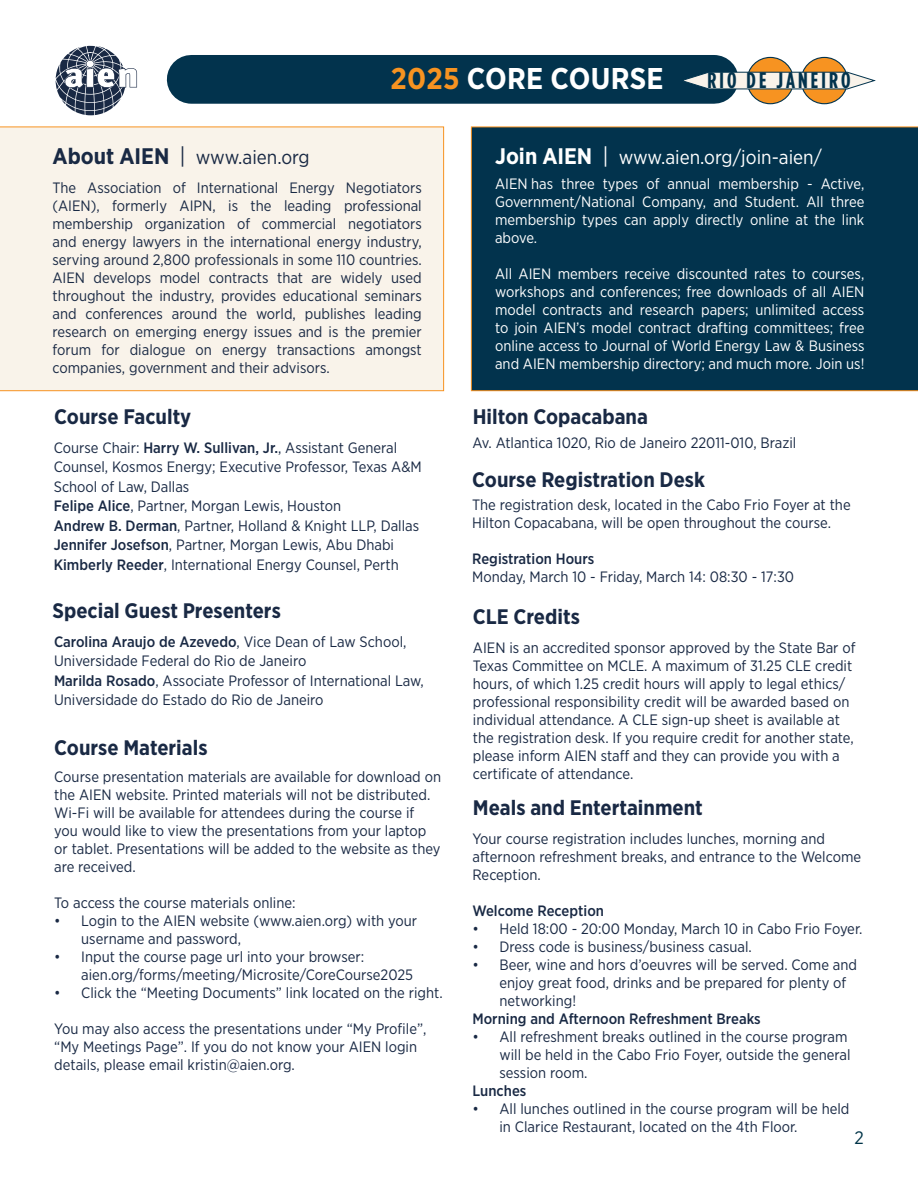
<style>
.page{position:relative;width:918px;height:1188px;background:#fff}
.page>*{position:absolute;margin:0;border:0;box-sizing:border-box;transform-origin:0 0}
.Paragraph_Style_3{font:700 30px "Gotham Narrow";letter-spacing:.01em;color:#fff}
.Paragraph_Style_3-2{font:700 22.5px "Gotham Condensed";letter-spacing:.14em;color:#02334d}
.t1{font:700 21px "Gotham Narrow";color:#192944}
.t2{font:19.5px "Gotham Narrow";color:#fff}
.t3{font:19.5px "Gotham Narrow";color:#192944}
.Paragraph_Style_3-3{font:18px "Gotham Narrow";color:#003448}
.Paragraph_Style_1{font:15px/18px "Gotham Narrow";color:#192944}
.t4{font:15px/18px "Gotham Narrow";color:#fff;text-align:justify}
.t5{font:500 15px "Gotham Narrow";color:#192944}
.s1{font-weight:700;font-size:22.5px}
.s2{font-size:22.5px}
.s3{color:#f79321}
.s4{font-weight:500}
</style>
<div class="page">
<div style="left:191px;top:55px;width:523px;height:49px;background:#02334d"></div>
<svg style="left:747px;top:57px;width:46px;height:47px"></svg>
<div style="left:747px;top:57px;width:47px;height:47px;border:1px solid #02334d;border-radius:50%"></div>
<svg style="left:801px;top:57px;width:47px;height:47px"></svg>
<div style="left:801px;top:57px;width:47px;height:47px;border:1px solid #02334d;border-radius:50%"></div>
<svg style="left:56px;top:46px;width:81px;height:69px"></svg>
<svg style="left:684px;top:72px;width:192px;height:17px;background:#d6d8d5"></svg>
<div style="left:0;top:127px;width:444px;height:264px;background:#f9f3ea"></div>
<div style="left:471px;top:127px;width:447px;height:264px;background:#02334d"></div>
<p class="t3" style="left:53px;top:145px;width:259px"><span class="s1">About AIEN</span> <span class="s2">|</span> www.aien.org</p>
<p class="Paragraph_Style_3" style="left:391px;top:60px;width:275px"><span class="s3">2025</span> CORE COURSE</p>
<p class="Paragraph_Style_3-2" style="left:707px;top:68px;width:145px">RIO DE JANEIRO</p>
<p class="t2" style="left:495px;top:145px;width:329px"><span class="s1">Join AIEN</span> <span class="s2">|</span> www.aien.org/join-aien/</p>
<p class="Paragraph_Style_1" style="left:52px;top:178px;width:371px;text-align:justify">The Association of International Energy Negotiators (AIEN), formerly AIPN, is the leading professional membership organization of commercial negotiators and energy lawyers in the international energy industry, serving around 2,800 professionals in some 110 countries.<br>AIEN develops model contracts that are widely used throughout the industry, provides educational seminars and conferences around the world, publishes leading research on emerging energy issues and is the premier forum for dialogue on energy transactions amongst companies, government and their advisors.</p>
<p class="t4" style="left:495px;top:175px;width:371px">AIEN has three types of annual membership - Active, Government/National Company, and Student. All three membership types can apply directly online at the link above.</p>
<p class="t4" style="left:495px;top:265px;width:371px">All AIEN members receive discounted rates to courses, workshops and conferences; free downloads of all AIEN model contracts and research papers; unlimited access to join AIEN’s model contract drafting committees; free online access to Journal of World Energy Law &amp; Business and AIEN membership directory; and much more. Join us!</p>
<p class="t1" style="left:54px;top:403px;width:139px">Course Faculty</p>
<p class="t1" style="left:473px;top:403px;width:177px">Hilton Copacabana</p>
<p class="Paragraph_Style_1" style="left:54px;top:437px;width:369px;line-height:19.5px">Course Chair: <span class="s4">Harry W. Sullivan, Jr.</span>, Assistant General<br>Counsel, Kosmos Energy; Executive Professor, Texas A&amp;M<br>School of Law, Dallas</p>
<p class="Paragraph_Style_1" style="left:54px;top:497px;width:289px"><span class="s4">Felipe Alice</span>, Partner, Morgan Lewis, Houston</p>
<p class="Paragraph_Style_1" style="left:54px;top:516px;width:367px"><span class="s4">Andrew B. Derman</span>, Partner, Holland &amp; Knight LLP, Dallas</p>
<p class="Paragraph_Style_1" style="left:54px;top:536px;width:342px"><span class="s4">Jennifer Josefson</span>, Partner, Morgan Lewis, Abu Dhabi</p>
<p class="Paragraph_Style_1" style="left:54px;top:555px;width:346px"><span class="s4">Kimberly Reeder</span>, International Energy Counsel, Perth</p>
<p class="t1" style="left:53px;top:597px;width:230px">Special Guest Presenters</p>
<p class="Paragraph_Style_1" style="left:54px;top:631px;width:354px;line-height:19.5px"><span class="s4">Carolina Araujo de Azevedo</span>, Vice Dean of Law School,<br>Universidade Federal do Rio de Janeiro</p>
<p class="Paragraph_Style_1" style="left:54px;top:670px;width:371px;line-height:19.5px"><span class="s4">Marilda Rosado</span>, Associate Professor of International Law,<br>Universidade do Estado do Rio de Janeiro</p>
<p class="t1" style="left:54px;top:734px;width:155px">Course Materials</p>
<p class="Paragraph_Style_1" style="left:54px;top:768px;width:388px">Course presentation materials are available for download on the AIEN website. Printed materials will not be distributed.<br>Wi-Fi will be available for attendees during the course if you would like to view the presentations from your laptop or tablet. Presentations will be added to the website as they are received.</p>
<p class="Paragraph_Style_1" style="left:54px;top:894px;width:243px">To access the course materials online:</p>
<p class="Paragraph_Style_1" style="left:81px;top:912px;width:337px;text-indent:-27px">• Login to the AIEN website (www.aien.org) with your username and password,</p>
<p class="Paragraph_Style_1" style="left:54px;top:948px;width:311px">• Input the course page url into your browser:</p>
<p class="Paragraph_Style_1" style="left:81px;top:966px;width:333px">aien.org/forms/meeting/Microsite/CoreCourse2025</p>
<p class="Paragraph_Style_1" style="left:54px;top:984px;width:390px">• Click the “Meeting Documents” link located on the right.</p>
<p class="Paragraph_Style_1" style="left:54px;top:1020px;width:374px">You may also access the presentations under “My Profile”, “My Meetings Page”. If you do not know your AIEN login details, please email kristin@aien.org.</p>
<p class="Paragraph_Style_1" style="left:472px;top:434px;width:325px">Av. Atlantica 1020, Rio de Janeiro 22011-010, Brazil</p>
<p class="t1" style="left:472px;top:466px;width:234px">Course Registration Desk</p>
<p class="Paragraph_Style_1" style="left:472px;top:495px;width:380px">The registration desk, located in the Cabo Frio Foyer at the<br>Hilton Copacabana, will be open throughout the course.</p>
<p class="t5" style="left:472px;top:549px;width:124px">Registration Hours</p>
<p class="Paragraph_Style_1" style="left:472px;top:567px;width:323px">Monday, March 10 - Friday, March 14: 08:30 - 17:30</p>
<p class="t1" style="left:473px;top:603px;width:108px">CLE Credits</p>
<p class="Paragraph_Style_1" style="left:473px;top:638px;width:384px">AIEN is an accredited sponsor approved by the State Bar of Texas Committee on MCLE. A maximum of 31.25 CLE credit hours, of which 1.25 credit hours will apply to legal ethics/ professional responsibility credit will be awarded based on individual attendance. A CLE sign-up sheet is available at the registration desk. If you require credit for another state, please inform AIEN staff and they can provide you with a certificate of attendance.</p>
<p class="t1" style="left:473px;top:794px;width:231px">Meals and Entertainment</p>
<p class="Paragraph_Style_1" style="left:472px;top:829px;width:390px">Your course registration includes lunches, morning and afternoon refreshment breaks, and entrance to the Welcome<br>Reception.</p>
<p class="t5" style="left:472px;top:901px;width:133px">Welcome Reception</p>
<p class="Paragraph_Style_1" style="left:472px;top:919px;width:392px">• Held 18:00 - 20:00 Monday, March 10 in Cabo Frio Foyer.</p>
<p class="Paragraph_Style_1" style="left:472px;top:937px;width:281px">• Dress code is business/business casual.</p>
<p class="Paragraph_Style_1" style="left:500px;top:955px;width:359px;text-indent:-27px">• Beer, wine and hors d’oeuvres will be served. Come and enjoy great food, drinks and be prepared for plenty of networking!</p>
<p class="t5" style="left:472px;top:1009px;width:290px">Morning and Afternoon Refreshment Breaks</p>
<p class="Paragraph_Style_1" style="left:500px;top:1027px;width:353px;text-indent:-27px">• All refreshment breaks outlined in the course program will be held in the Cabo Frio Foyer, outside the general session room.</p>
<p class="t5" style="left:472px;top:1081px;width:55px">Lunches</p>
<p class="Paragraph_Style_1" style="left:500px;top:1099px;width:352px;text-indent:-27px">• All lunches outlined in the course program will be held in Clarice Restaurant, located on the 4th Floor.</p>
<p class="Paragraph_Style_3-3" style="left:855px;top:1127px;width:11px">2</p>
</div>
